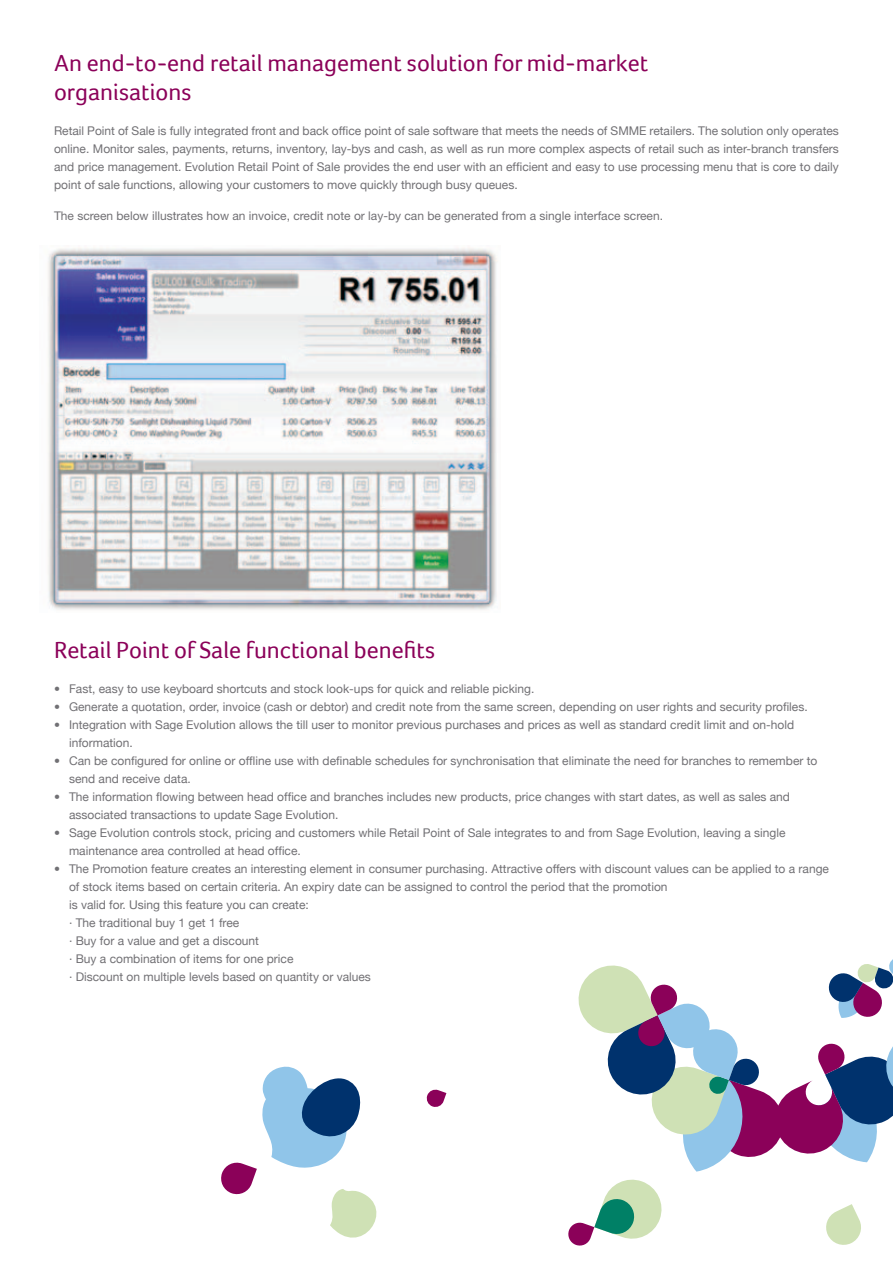
<style>
.page{position:relative;width:893px;height:1263px;background:#fff}
.page>*{position:absolute;margin:0;border:0;box-sizing:border-box;transform-origin:0 0}
.t1{font:24px/28.8px "Foco";color:#8b0159}
.t2{font:12px/18px "Helvetica Neue";color:#717074}
.t3{font:12px "Helvetica Neue";color:#717074}
</style>
<div class="page">
<img style="left:48px;top:247px;width:449px;height:363px">
<svg style="left:426px;top:1089px;width:20px;height:18px"></svg>
<svg style="left:568px;top:959px;width:325px;height:287px"></svg>
<svg style="left:221px;top:1066px;width:156px;height:172px"></svg>
<h1 class="t1" style="left:54px;top:48px;width:596px">An end-to-end retail management solution for mid-market organisations</h1>
<p class="t2" style="left:54px;top:121px;width:786px;text-align:justify">Retail Point of Sale is fully integrated front and back office point of sale software that meets the needs of SMME retailers. The solution only operates online. Monitor sales, payments, returns, inventory, lay-bys and cash, as well as run more complex aspects of retail such as inter-branch transfers and price management. Evolution Retail Point of Sale provides the end user with an efficient and easy to use processing menu that is core to daily point of sale functions, allowing your customers to move quickly through busy queues.</p>
<p class="t3" style="left:54px;top:208px;width:610px">The screen below illustrates how an invoice, credit note or lay-by can be generated from a single interface screen.</p>
<h1 class="t1" style="left:54px;top:635px;width:383px">Retail Point of Sale functional benefits</h1>
<p class="t2" style="left:54px;top:680px;width:482px">• Fast, easy to use keyboard shortcuts and stock look-ups for quick and reliable picking.</p>
<p class="t2" style="left:54px;top:698px;width:755px">• Generate a quotation, order, invoice (cash or debtor) and credit note from the same screen, depending on user rights and security profiles.</p>
<p class="t2" style="left:69px;top:716px;width:727px;text-indent:-15px">• Integration with Sage Evolution allows the till user to monitor previous purchases and prices as well as standard credit limit and on-hold information.</p>
<p class="t2" style="left:69px;top:752px;width:750px;text-indent:-15px">• Can be configured for online or offline use with definable schedules for synchronisation that eliminate the need for branches to remember to send and receive data.</p>
<p class="t2" style="left:69px;top:788px;width:722px;text-indent:-15px">• The information flowing between head office and branches includes new products, price changes with start dates, as well as sales and associated transactions to update Sage Evolution.</p>
<p class="t2" style="left:69px;top:824px;width:718px;text-indent:-15px">• Sage Evolution controls stock, pricing and customers while Retail Point of Sale integrates to and from Sage Evolution, leaving a single maintenance area controlled at head office.</p>
<p class="t2" style="left:69px;top:860px;width:761px;text-indent:-15px">• The Promotion feature creates an interesting element in consumer purchasing. Attractive offers with discount values can be applied to a range of stock items based on certain criteria. An expiry date can be assigned to control the period that the promotion<br>is valid for. Using this feature you can create:<br>· The traditional buy 1 get 1 free<br>· Buy for a value and get a discount<br>· Buy a combination of items for one price<br>· Discount on multiple levels based on quantity or values</p>
</div>
